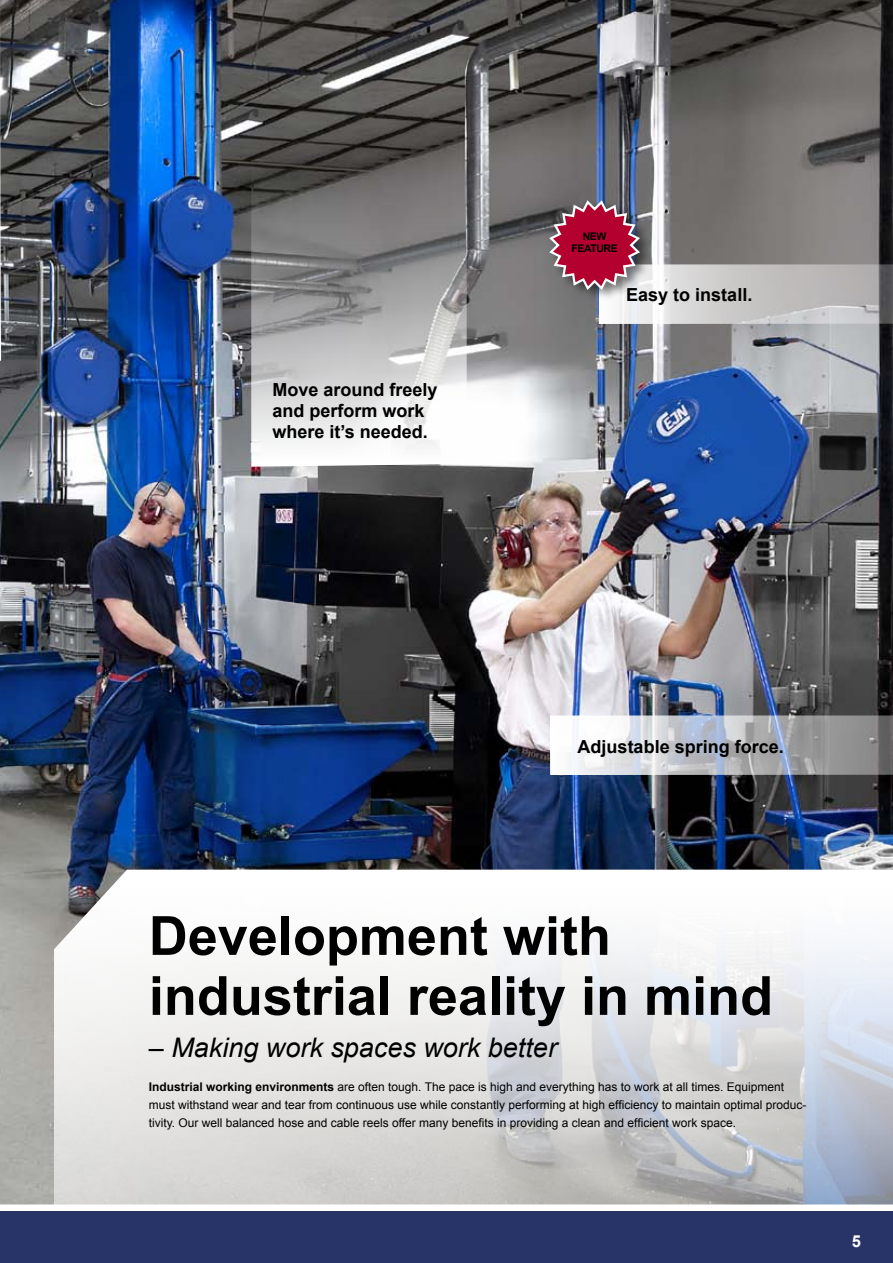
<style>
.page{position:relative;width:893px;height:1263px;background:#fff}
.page>*{position:absolute;margin:0;border:0;box-sizing:border-box;transform-origin:0 0}
.t1{font:700 54px/60px "Arial";color:#000}
.t2{font:italic 27px "Arial";color:#000}
.t3{font:700 18px/21px "Arial";color:#000}
.t4{font:700 16.5px "Arial";color:#fff}
.t5{font:12px/18px "Arial";color:#000}
.t6{font:700 10.5px/12.6px "Arial";letter-spacing:-.04em;color:#000;text-align:center}
.s1{font-weight:700}
</style>
<div class="page">
<img style="left:0;top:0;width:893px;height:1205px">
<div style="left:0;top:1212px;width:893px;height:51px;background:#283367"></div>
<svg style="left:599px;top:264px;width:294px;height:60px;background:#c5c4c4"></svg>
<svg style="left:251px;top:0;width:216px;height:467px;background:#8b8a89"></svg>
<svg style="left:550px;top:715px;width:343px;height:60px"></svg>
<svg style="left:54px;top:870px;width:839px;height:335px"></svg>
<svg style="left:0;top:0;width:1px;height:361px"></svg>
<div style="left:548px;top:197px;width:104px;height:104px;background:#000;opacity:.54"></div>
<svg style="left:547px;top:198px;width:95px;height:94px;background:#9f455f"></svg>
<h3 class="t3" style="left:272px;top:380px;width:167px">Move around freely and perform work where it’s needed.</h3>
<p class="t6" style="left:571px;top:230px;width:48px">NEW<br>FEATURE</p>
<h3 class="t3" style="left:626px;top:285px;width:128px">Easy to install.</h3>
<h3 class="t3" style="left:578px;top:736px;width:208px">Adjustable spring force.</h3>
<h1 class="t1" style="left:149px;top:908px;width:626px">Development with industrial reality in mind</h1>
<h2 class="t2" style="left:149px;top:1030px;width:410px">– Making work spaces work better</h2>
<p class="t5" style="left:149px;top:1078px;width:659px"><span class="s1">Industrial working environments</span> are often tough. The pace is high and everything has to work at all times. Equipment must withstand wear and tear from continuous use while constantly performing at high efficiency to maintain optimal produc&shy;tivity. Our well balanced hose and cable reels offer many benefits in providing a clean and efficient work space.</p>
<h3 class="t4" style="left:852px;top:1230px;width:11px">5</h3>
</div>
